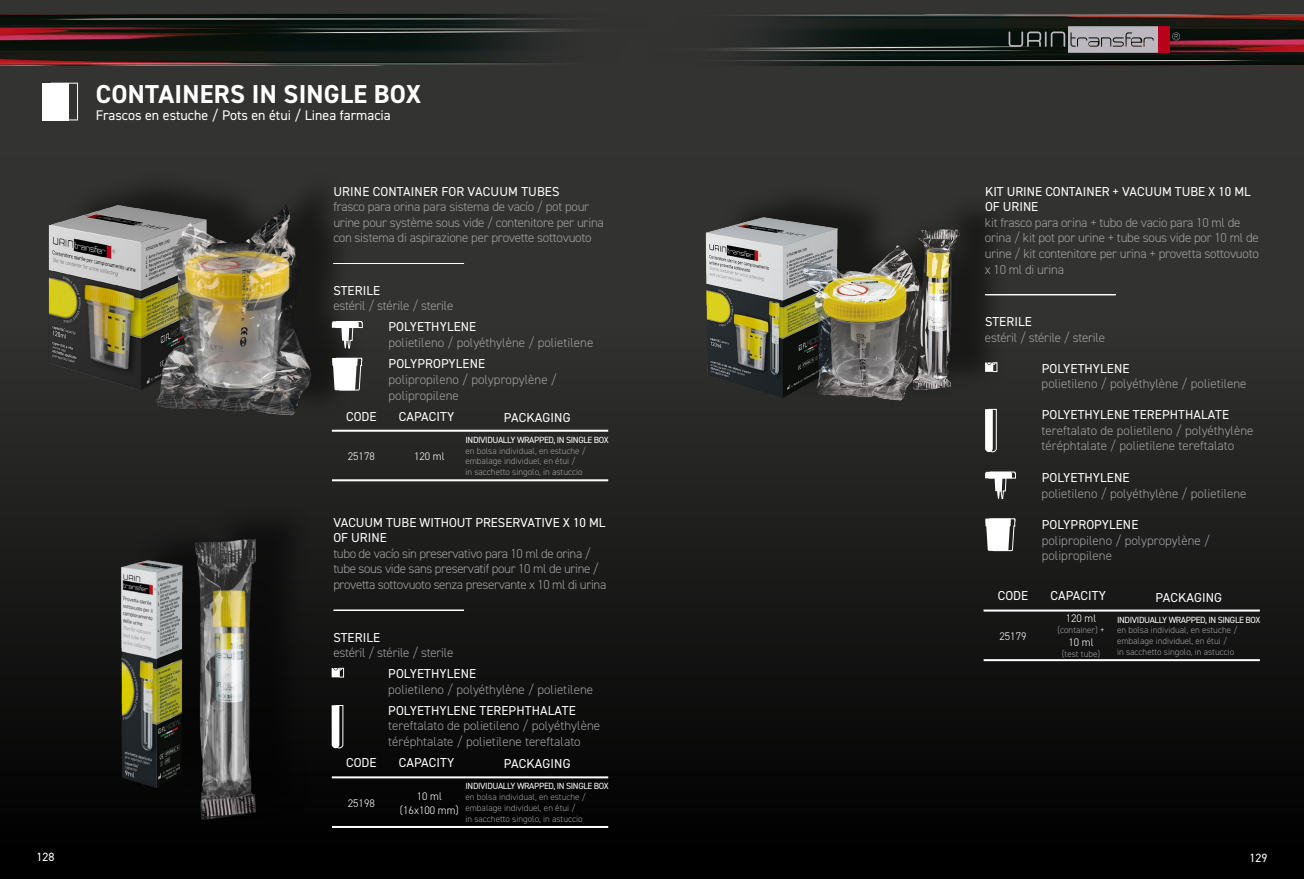
<style>
.page{position:relative;width:1304px;height:879px;background:#fff}
.page>*{position:absolute;margin:0;border:0;box-sizing:border-box;transform-origin:0 0}
.t1{font:700 26px "DIN2014";letter-spacing:.01em;color:#fff}
.t2{font:14px "DIN2014";color:#fff}
.t3{font:300 13px/15.6px "DIN2014";letter-spacing:-.02em;color:#a1a1a1}
.t4{font:300 13px/15.6px "DIN2014";color:#a1a1a1}
.t5{font:13px/15.6px "DIN2014";letter-spacing:.01em;color:#fff}
.t6{font:12px "DIN2014";color:#fff}
.t7{font:300 11px/13.2px "DIN2014";color:#fff;text-align:center}
.t8{font:300 9px/10.8px "DIN2014";color:#a1a1a1}
.t9{font:9px "DIN2014";letter-spacing:-.04em;color:#fff}
.s1{color:#fff}
</style>
<div class="page">
<svg style="left:0;top:0;width:1304px;height:157px;background:#2f2e2c"></svg>
<div style="left:0;top:157px;width:1304px;height:722px;background:linear-gradient(to bottom,#3b3b3a,#010101)"></div>
<svg style="left:1009px;top:26px;width:149px;height:27px;background:#757577"></svg>
<div style="left:1158px;top:26px;width:12px;height:27px;background:#b80219"></div>
<svg style="left:1172px;top:32px;width:8px;height:8px"></svg>
<div style="left:65px;top:168px;width:301px;height:250px;background:#000;opacity:.5"></div>
<img style="left:43px;top:177px;width:275px;height:265px">
<div style="left:136px;top:502px;width:176px;height:319px;background:#1f1f1e"></div>
<img style="left:43px;top:525px;width:275px;height:303px">
<hr style="left:334px;top:263px;width:130px;height:1px;background:#fff">
<hr style="left:334px;top:610px;width:130px;height:1px;background:#fff">
<hr style="left:332px;top:430px;width:276px;height:2px;background:#fff">
<hr style="left:332px;top:776px;width:276px;height:2px;background:#fff">
<hr style="left:332px;top:479px;width:276px;height:2px;background:#fff">
<hr style="left:332px;top:826px;width:276px;height:2px;background:#fff">
<div style="left:43px;top:83px;width:26px;height:37px;background:#fff"></div>
<div style="left:51px;top:83px;width:27px;height:37px;border:1px solid #fff"></div>
<div style="left:721px;top:180px;width:295px;height:223px;background:#000;opacity:.5"></div>
<img style="left:694px;top:177px;width:276px;height:265px">
<hr style="left:985px;top:294px;width:131px;height:1px;background:#fff">
<hr style="left:983px;top:609px;width:277px;height:2px;background:#fff">
<hr style="left:984px;top:659px;width:276px;height:2px;background:#fff">
<svg style="left:332px;top:358px;width:30px;height:32px"></svg>
<svg style="left:985px;top:518px;width:31px;height:33px"></svg>
<svg style="left:332px;top:321px;width:31px;height:27px"></svg>
<svg style="left:985px;top:471px;width:31px;height:28px"></svg>
<svg style="left:985px;top:409px;width:12px;height:43px"></svg>
<svg style="left:332px;top:705px;width:11px;height:43px"></svg>
<div style="left:993px;top:362px;width:4px;height:10px;border:1px solid #fff"></div>
<svg style="left:985px;top:362px;width:11px;height:10px"></svg>
<div style="left:339px;top:668px;width:5px;height:9px;border:1px solid #fff"></div>
<svg style="left:332px;top:668px;width:10px;height:9px"></svg>
<h1 class="t1" style="left:96px;top:77px;width:327px">CONTAINERS IN SINGLE BOX</h1>
<p class="t2" style="left:96px;top:107px;width:297px">Frascos en estuche / Pots en étui / Linea farmacia</p>
<p class="t5" style="left:333px;top:183px;width:228px">URINE CONTAINER FOR VACUUM TUBES</p>
<p class="t3" style="left:333px;top:199px;width:272px">frasco para orina para sistema de vacío / pot pour urine pour système sous vide / contenitore per urina con sistema di aspirazione per provette sottovuoto</p>
<p class="t5" style="left:333px;top:282px;width:48px">STERILE</p>
<p class="t3" style="left:333px;top:298px;width:122px">estéril / stérile / sterile</p>
<p class="t5" style="left:388px;top:319px;width:89px">POLYETHYLENE</p>
<p class="t4" style="left:388px;top:335px;width:206px">polietileno / polyéthylène / polietilene</p>
<p class="t5" style="left:346px;top:408px;width:32px">CODE</p>
<p class="t7" style="left:348px;top:449px;width:28px">25178</p>
<p class="t5" style="left:389px;top:356px;width:98px">POLYPROPYLENE</p>
<p class="t4" style="left:389px;top:372px;width:170px">polipropileno / polypropylène / polipropilene</p>
<p class="t5" style="left:399px;top:408px;width:57px">CAPACITY</p>
<p class="t7" style="left:414px;top:449px;width:32px">120 ml</p>
<p class="t5" style="left:504px;top:409px;width:68px">PACKAGING</p>
<p class="t9" style="left:465px;top:434px;width:145px">INDIVIDUALLY WRAPPED, IN SINGLE BOX</p>
<p class="t8" style="left:465px;top:445px;width:122px">en bolsa individual, en estuche / embalage individuel, en étui /<br>in sacchetto singolo, in astuccio</p>
<p class="t5" style="left:333px;top:514px;width:273px">VACUUM TUBE WITHOUT PRESERVATIVE X 10 ML<br>OF URINE</p>
<p class="t3" style="left:333px;top:545px;width:275px">tubo de vacío sin preservativo para 10 ml de orina / tube sous vide sans preservatif pour 10 ml de urine / provetta sottovuoto senza preservante x 10 ml di urina</p>
<p class="t5" style="left:333px;top:629px;width:48px">STERILE</p>
<p class="t3" style="left:333px;top:645px;width:122px">estéril / stérile / sterile</p>
<p class="t5" style="left:388px;top:665px;width:89px">POLYETHYLENE</p>
<p class="t4" style="left:388px;top:681px;width:206px">polietileno / polyéthylène / polietilene</p>
<p class="t5" style="left:346px;top:755px;width:32px">CODE</p>
<p class="t7" style="left:348px;top:796px;width:28px">25198</p>
<p class="t5" style="left:388px;top:702px;width:189px">POLYETHYLENE TEREPHTHALATE</p>
<p class="t4" style="left:388px;top:718px;width:213px">tereftalato de polietileno / polyéthylène téréphtalate / polietilene tereftalato</p>
<p class="t5" style="left:399px;top:755px;width:57px">CAPACITY</p>
<p class="t5" style="left:504px;top:756px;width:68px">PACKAGING</p>
<p class="t9" style="left:465px;top:781px;width:145px">INDIVIDUALLY WRAPPED, IN SINGLE BOX</p>
<p class="t8" style="left:465px;top:792px;width:122px">en bolsa individual, en estuche / embalage individuel, en étui /<br>in sacchetto singolo, in astuccio</p>
<p class="t7" style="left:400px;top:790px;width:60px">10 ml (16x100 mm)</p>
<p class="t5" style="left:985px;top:183px;width:267px">KIT URINE CONTAINER + VACUUM TUBE X 10 ML<br>OF URINE</p>
<p class="t3" style="left:985px;top:214px;width:275px">kit frasco para orina + tubo de vacio para 10 ml de orina / kit pot por urine + tube sous vide por 10 ml de urine / kit contenitore per urina + provetta sottovuoto x 10 ml di urina</p>
<p class="t5" style="left:985px;top:313px;width:48px">STERILE</p>
<p class="t3" style="left:985px;top:329px;width:122px">estéril / stérile / sterile</p>
<p class="t5" style="left:1042px;top:360px;width:89px">POLYETHYLENE</p>
<p class="t4" style="left:1042px;top:376px;width:206px">polietileno / polyéthylène / polietilene</p>
<p class="t5" style="left:1042px;top:407px;width:189px">POLYETHYLENE TEREPHTHALATE</p>
<p class="t4" style="left:1042px;top:422px;width:213px">tereftalato de polietileno / polyéthylène téréphtalate / polietilene tereftalato</p>
<p class="t5" style="left:1042px;top:469px;width:89px">POLYETHYLENE</p>
<p class="t4" style="left:1042px;top:485px;width:206px">polietileno / polyéthylène / polietilene</p>
<p class="t5" style="left:1042px;top:516px;width:98px">POLYPROPYLENE</p>
<p class="t4" style="left:1042px;top:532px;width:170px">polipropileno / polypropylène / polipropilene</p>
<p class="t5" style="left:998px;top:588px;width:32px">CODE</p>
<p class="t5" style="left:1050px;top:588px;width:57px">CAPACITY</p>
<p class="t7" style="left:999px;top:629px;width:28px">25179</p>
<p class="t7" style="left:1066px;top:612px;width:32px">120 ml</p>
<p class="t8" style="left:1057px;top:625px;width:48px">(container) <span class="s1">+</span></p>
<p class="t7" style="left:1068px;top:636px;width:27px">10 ml</p>
<p class="t8" style="left:1062px;top:649px;width:40px">(test tube)</p>
<p class="t5" style="left:1156px;top:589px;width:68px">PACKAGING</p>
<p class="t9" style="left:1117px;top:614px;width:145px">INDIVIDUALLY WRAPPED, IN SINGLE BOX</p>
<p class="t8" style="left:1117px;top:625px;width:122px">en bolsa individual, en estuche / embalage individuel, en étui /<br>in sacchetto singolo, in astuccio</p>
<p class="t6" style="left:37px;top:849px;width:19px">128</p>
<p class="t6" style="left:1249px;top:850px;width:19px">129</p>
</div>
